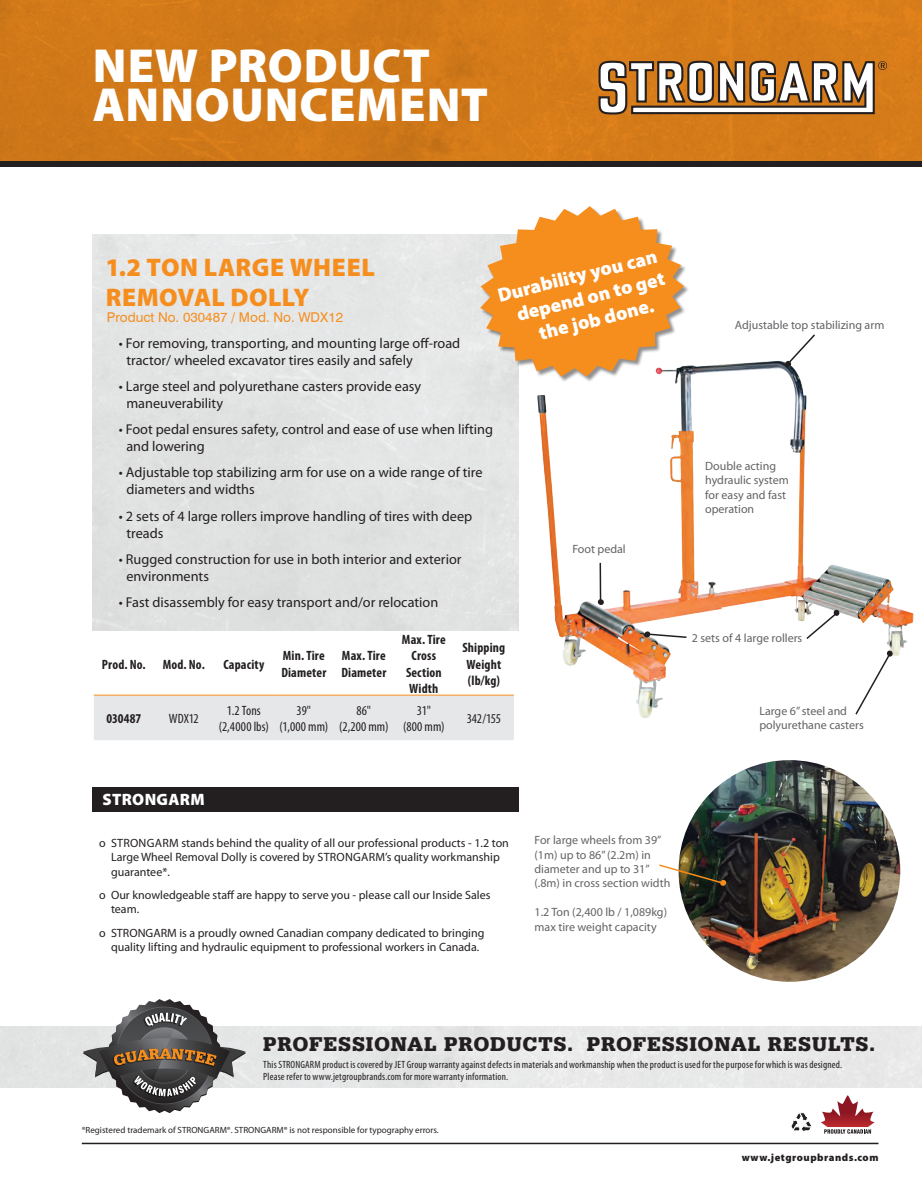
<style>
.page{position:relative;width:922px;height:1190px;background:#fff}
.page>*{position:absolute;margin:0;border:0;box-sizing:border-box;transform-origin:0 0}
.t1{font:900 48px/39px "Myriad Pro";letter-spacing:.015em;color:#fff}
.t2{font:900 25.5px/30px "Myriad Pro";letter-spacing:.02em;color:#f68e1e}
.t3{font:900 21px "Serifa BT";letter-spacing:.035em;color:#231f20}
.t4{font:900 19.5px "Myriad Pro";color:#fff}
.t5{font:900 16.5px "Myriad Pro";letter-spacing:.02em;color:#fff}
.t6{font:14.25px/17.1px "Myriad Pro";color:#231f20}
.t7{font:700 condensed 13.5px/16.2px "Myriad Pro";letter-spacing:.01em;color:#231f20}
.t8{font:condensed 13.5px/16.2px "Myriad Pro";letter-spacing:.005em;color:#231f20;text-align:center}
.t9{font:13.5px "Swiss 721 BT";color:#f68e1e}
.t10{font:12px/14.4px "Myriad Pro";color:#231f20}
.t11{font:12px/14.4px "Myriad Pro";color:#636366}
.t12{font:condensed 10.5px/12px "Myriad Pro";letter-spacing:.015em;color:#231f20}
.t13{font:900 10.5px "Myriad Pro";letter-spacing:.05em;color:#231f20}
.t14{font:9px "Myriad Pro";color:#231f20}
</style>
<div class="page">
<div style="left:0;top:0;width:922px;height:161px;background:#d37a19"></div>
<div style="left:0;top:161px;width:922px;height:6px;background:#231f20"></div>
<svg style="left:791px;top:1112px;width:20px;height:20px"></svg>
<div style="left:92px;top:787px;width:426px;height:25px;background:#231f20"></div>
<svg style="left:597px;top:60px;width:290px;height:56px"></svg>
<img style="left:537px;top:361px;width:377px;height:357px">
<svg style="left:805px;top:611px;width:33px;height:29px"></svg>
<div style="left:833px;top:609px;width:6px;height:7px;background:#231f20;border-radius:50%"></div>
<svg style="left:785px;top:334px;width:31px;height:33px"></svg>
<svg style="left:644px;top:631px;width:44px;height:8px"></svg>
<hr style="left:599px;top:563px;width:2px;height:38px;background:#231f20">
<svg style="left:597px;top:599px;width:7px;height:6px"></svg>
<svg style="left:854px;top:650px;width:39px;height:66px"></svg>
<img style="left:678px;top:760px;width:222px;height:221px;border-radius:111px">
<svg style="left:659px;top:863px;width:67px;height:23px"></svg>
<svg style="left:83px;top:999px;width:163px;height:114px"></svg>
<svg style="left:821px;top:1095px;width:53px;height:38px"></svg>
<div style="left:480px;top:206px;width:210px;height:176px;background:#231f20;opacity:.5"></div>
<svg style="left:480px;top:206px;width:204px;height:171px"></svg>
<div style="left:94px;top:695px;width:420px;height:45px;background:#e6e7e9"></div>
<hr style="left:94px;top:694px;width:60px;height:1px;background:#f68e1e">
<hr style="left:154px;top:694px;width:60px;height:1px;background:#f68e1e">
<hr style="left:214px;top:694px;width:60px;height:1px;background:#f68e1e">
<hr style="left:274px;top:694px;width:60px;height:1px;background:#f68e1e">
<hr style="left:334px;top:694px;width:60px;height:1px;background:#f68e1e">
<hr style="left:394px;top:694px;width:60px;height:1px;background:#f68e1e">
<hr style="left:454px;top:694px;width:60px;height:1px;background:#f68e1e">
<hr style="left:82px;top:1142px;width:796px;height:2px;background:#231f20">
<h1 class="t1" style="left:93px;top:45px;width:397px">NEW PRODUCT<br>ANNOUNCEMENT</h1>
<h3 class="t4" style="left:495px;top:283px;width:165px;rotate:-14deg">Durability you can</h3>
<h2 class="t2" style="left:105px;top:251px;width:271px">1.2 TON LARGE WHEEL<br>REMOVAL DOLLY</h2>
<h3 class="t4" style="left:514px;top:302px;width:153px;rotate:-14deg">depend on to get</h3>
<h3 class="t4" style="left:536px;top:321px;width:119px;rotate:-14deg">the job done.</h3>
<p class="t9" style="left:107px;top:308px;width:238px">Product No. 030487 / Mod. No. WDX12</p>
<p class="t6" style="left:126px;top:334px;width:335px;text-indent:-7px">• For removing, transporting, and mounting large off-road tractor/ wheeled excavator tires easily and safely</p>
<p class="t6" style="left:126px;top:377px;width:296px;text-indent:-7px">• Large steel and polyurethane casters provide easy maneuverability</p>
<p class="t6" style="left:126px;top:420px;width:368px;text-indent:-7px">• Foot pedal ensures safety, control and ease of use when lifting and lowering</p>
<p class="t6" style="left:126px;top:464px;width:358px;text-indent:-7px">• Adjustable top stabilizing arm for use on a wide range of tire diameters and widths</p>
<p class="t6" style="left:126px;top:507px;width:347px;text-indent:-7px">• 2 sets of 4 large rollers improve handling of tires with deep treads</p>
<p class="t6" style="left:126px;top:550px;width:336px;text-indent:-7px">• Rugged construction for use in both interior and exterior environments</p>
<p class="t6" style="left:119px;top:593px;width:321px">• Fast disassembly for easy transport and/or relocation</p>
<p class="t11" style="left:572px;top:541px;width:55px">Foot pedal</p>
<p class="t7" style="left:102px;top:655px;width:45px">Prod. No.</p>
<p class="t7" style="left:163px;top:655px;width:44px">Mod. No.</p>
<p class="t7" style="left:223px;top:655px;width:43px">Capacity</p>
<p class="t7" style="left:281px;top:647px;width:46px">Min. Tire<br>Diameter</p>
<p class="t7" style="left:341px;top:647px;width:46px">Max. Tire<br>Diameter</p>
<p class="t7" style="left:402px;top:631px;width:45px;text-align:center">Max. Tire<br>Cross<br>Section<br>Width</p>
<p class="t7" style="left:462px;top:639px;width:44px;text-align:center">Shipping<br>Weight (lb/kg)</p>
<p class="t7" style="left:106px;top:710px;width:36px">030487</p>
<p class="t8" style="left:169px;top:710px;width:31px">WDX12</p>
<p class="t8" style="left:219px;top:702px;width:51px">1.2 Tons (2,4000 lbs)</p>
<p class="t8" style="left:279px;top:702px;width:50px">39"<br>(1,000 mm)</p>
<p class="t8" style="left:339px;top:702px;width:51px">86"<br>(2,200 mm)</p>
<p class="t8" style="left:403px;top:702px;width:43px">31"<br>(800 mm)</p>
<p class="t8" style="left:467px;top:710px;width:36px">342/155</p>
<p class="t11" style="left:735px;top:317px;width:151px">Adjustable top stabilizing arm</p>
<p class="t11" style="left:705px;top:458px;width:85px">Double acting hydraulic system for easy and fast operation</p>
<p class="t11" style="left:692px;top:631px;width:112px">2 sets of 4 large rollers</p>
<p class="t11" style="left:759px;top:703px;width:106px">Large 6” steel and polyurethane casters</p>
<p class="t5" style="left:103px;top:788px;width:104px">STRONGARM</p>
<p class="t10" style="left:111px;top:835px;width:399px;text-indent:-12px">o STRONGARM stands behind the quality of all our professional products - 1.2 ton<br>Large Wheel Removal Dolly is covered by STRONGARM’s quality workmanship guarantee*.</p>
<p class="t10" style="left:111px;top:887px;width:381px;text-indent:-12px">o Our knowledgeable staff are happy to serve you - please call our Inside Sales team.</p>
<p class="t10" style="left:99px;top:925px;width:387px;text-align:center">o STRONGARM is a proudly owned Canadian company dedicated to bringing quality lifting and hydraulic equipment to professional workers in Canada.</p>
<p class="t11" style="left:534px;top:832px;width:137px">For large wheels from 39” (1m) up to 86” (2.2m) in diameter and up to 31” (.8m) in cross section width</p>
<p class="t11" style="left:534px;top:904px;width:134px">1.2 Ton (2,400 lb / 1,089kg) max tire weight capacity</p>
<h3 class="t3" style="left:263px;top:1031px;width:613px">PROFESSIONAL PRODUCTS. PROFESSIONAL RESULTS.</h3>
<p class="t12" style="left:263px;top:1058px;width:580px">This STRONGARM product is covered by JET Group warranty against defects in materials and workmanship when the product is used for the purpose for which is was designed.<br>Please refer to www.jetgroupbrands.com for more warranty information.</p>
<p class="t14" style="left:82px;top:1124px;width:358px">®Registered trademark of STRONGARM®. STRONGARM® is not responsible for typography errors.</p>
<p class="t13" style="left:741px;top:1150px;width:138px">www.jetgroupbrands.com</p>
</div>
